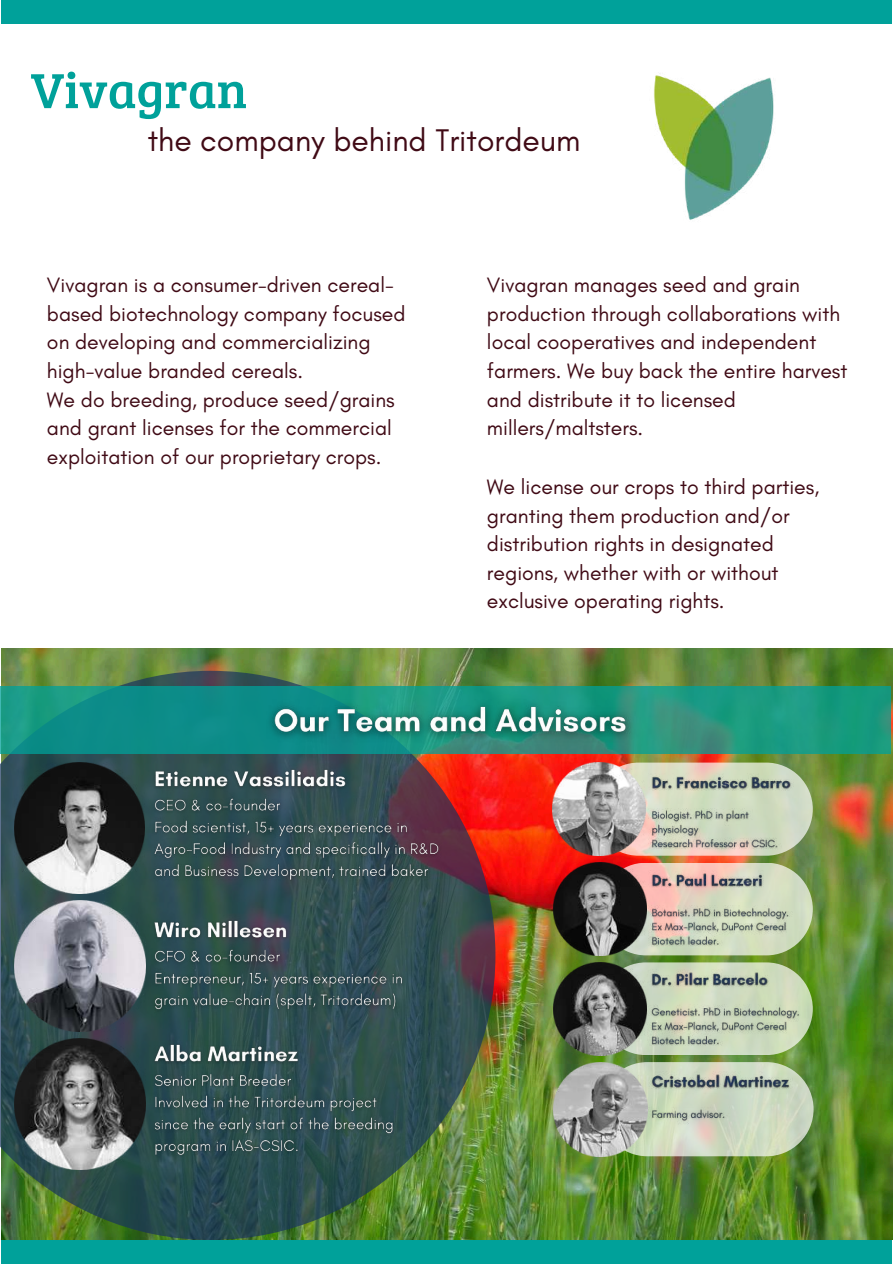
<style>
.page{position:relative;width:894px;height:1264px;background:#fff}
.page>*{position:absolute;margin:0;border:0;box-sizing:border-box;transform-origin:0 0}
.t1{font:50.85px "Bree Serif";color:#00a19a}
.t2{font:31.8px "Glacial Indifference";color:#400a15}
.t3{font:21.15px/28.7px "Glacial Indifference";color:#400a15}
</style>
<div class="page">
<div style="left:1px;top:0;width:890px;height:23px;background:#00a19a"></div>
<div style="left:1px;top:1239px;width:890px;height:24px;background:#00a19a"></div>
<img style="left:585px;top:23px;width:256px;height:197px">
<img style="left:1px;top:648px;width:890px;height:591px">
<img style="left:0;top:670px;width:495px;height:569px">
<svg style="left:0;top:685px;width:890px;height:68px;background:#1a9382"></svg>
<img style="left:14px;top:762px;width:131px;height:131px">
<img style="left:14px;top:900px;width:132px;height:131px">
<img style="left:15px;top:1038px;width:130px;height:131px">
<svg style="left:645px;top:762px;width:167px;height:93px;background:#c3c7a8"></svg>
<img style="left:552px;top:762px;width:93px;height:93px">
<svg style="left:646px;top:862px;width:166px;height:93px;background:#c1c39d"></svg>
<img style="left:553px;top:862px;width:93px;height:93px">
<svg style="left:599px;top:962px;width:213px;height:93px;background:#c8d7b8"></svg>
<img style="left:553px;top:962px;width:93px;height:93px">
<svg style="left:647px;top:1062px;width:166px;height:94px;background:#c2cfb2"></svg>
<img style="left:553px;top:1062px;width:94px;height:94px">
<img style="left:261px;top:693px;width:378px;height:54px">
<img style="left:148px;top:764px;width:297px;height:122px">
<img style="left:148px;top:915px;width:259px;height:101px">
<img style="left:148px;top:1039px;width:250px;height:122px">
<img style="left:648px;top:773px;width:144px;height:79px">
<img style="left:648px;top:870px;width:144px;height:79px">
<img style="left:647px;top:969px;width:155px;height:80px">
<img style="left:648px;top:1071px;width:144px;height:54px">
<h1 class="t1" style="left:31px;top:53px;width:218px">Vivagran</h1>
<h2 class="t2" style="left:148px;top:121px;width:434px">the company behind Tritordeum</h2>
<p class="t3" style="left:47px;top:270px;width:360px">Vivagran is a consumer-driven cereal&shy;based biotechnology company focused on developing and commercializing high-value branded cereals.<br>We do breeding, produce seed/grains and grant licenses for the commercial exploitation of our proprietary crops.</p>
<p class="t3" style="left:487px;top:270px;width:362px">Vivagran manages seed and grain production through collaborations with local cooperatives and independent farmers. We buy back the entire harvest and distribute it to licensed millers/maltsters.</p>
<p class="t3" style="left:487px;top:472px;width:334px">We license our crops to third parties, granting them production and/or distribution rights in designated regions, whether with or without exclusive operating rights.</p>
</div>
